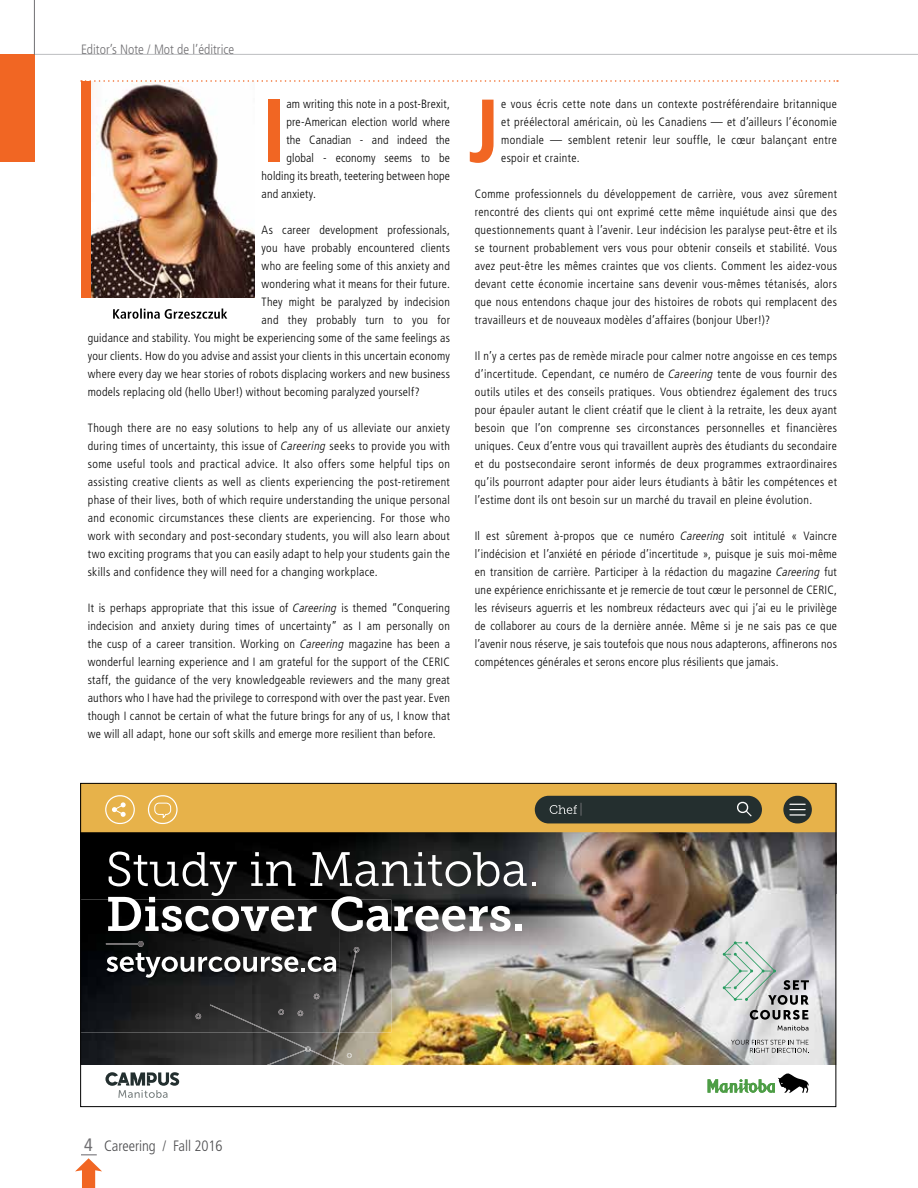
<style>
.page{position:relative;width:918px;height:1188px;background:#fff}
.page>*{position:absolute;margin:0;border:0;box-sizing:border-box;transform-origin:0 0}
.t1{font:700 condensed 89.4px "Frutiger LT Std";color:#f16623}
.t2{font:300 condensed 15px "Frutiger LT Std";letter-spacing:-.005em;color:#4d4d4f}
.t3{font:300 condensed 13.5px "Frutiger LT Std";color:#717073}
.t4{font:300 condensed 12px/18px "Frutiger LT Std";letter-spacing:.02em;color:#000;text-align:justify}
.s1{font-family:"Frutiger LT Pro";font-style:italic}
.s2{font-weight:400;font-size:18px;color:#717073}
</style>
<div class="page">
<img style="left:81px;top:82px;width:174px;height:216px">
<div style="left:81px;top:81px;width:10px;height:216px;background:#f16623"></div>
<svg style="left:81px;top:80px;width:757px;height:2px"></svg>
<img style="left:82px;top:832px;width:752px;height:233px">
<div style="left:80px;top:783px;width:756px;height:49px;background:#e7b24a"></div>
<img style="left:270px;top:1032px;width:88px;height:33px">
<img style="left:324px;top:1060px;width:10px;height:5px">
<img style="left:243px;top:1050px;width:63px;height:15px">
<svg style="left:305px;top:1046px;width:6px;height:6px"></svg>
<svg style="left:347px;top:1053px;width:5px;height:5px"></svg>
<img style="left:82px;top:900px;width:309px;height:132px">
<img style="left:339px;top:952px;width:17px;height:80px">
<img style="left:210px;top:1005px;width:62px;height:27px">
<svg style="left:354px;top:947px;width:5px;height:5px"></svg>
<svg style="left:314px;top:994px;width:5px;height:5px"></svg>
<svg style="left:298px;top:1011px;width:5px;height:5px"></svg>
<svg style="left:278px;top:1009px;width:6px;height:6px"></svg>
<svg style="left:196px;top:1014px;width:5px;height:5px"></svg>
<svg style="left:107px;top:953px;width:229px;height:25px"></svg>
<img style="left:106px;top:941px;width:38px;height:6px">
<div style="left:105px;top:795px;width:30px;height:29px;border:1px solid #fff;border-radius:14px"></div>
<svg style="left:112px;top:802px;width:14px;height:15px"></svg>
<div style="left:148px;top:795px;width:30px;height:29px;border:1px solid #fff;border-radius:14px"></div>
<svg style="left:154px;top:802px;width:18px;height:17px"></svg>
<svg style="left:708px;top:1073px;width:101px;height:20px"></svg>
<svg style="left:108px;top:852px;width:428px;height:80px"></svg>
<svg style="left:731px;top:1040px;width:78px;height:13px"></svg>
<svg style="left:723px;top:941px;width:86px;height:79px;background:#bfc4c3"></svg>
<svg style="left:778px;top:1026px;width:30px;height:5px"></svg>
<svg style="left:105px;top:1072px;width:74px;height:26px"></svg>
<div style="left:535px;top:796px;width:227px;height:27px;background:#242f2f;border-radius:14px"></div>
<div style="left:783px;top:796px;width:29px;height:27px;background:#242f2f;border-radius:14px"></div>
<svg style="left:790px;top:804px;width:15px;height:12px"></svg>
<svg style="left:737px;top:801px;width:15px;height:16px"></svg>
<svg style="left:550px;top:803px;width:32px;height:13px"></svg>
<hr style="left:34px;top:54px;width:884px;height:1px;background:#bcbec0">
<div style="left:0;top:54px;width:34px;height:108px;background:#f16623"></div>
<hr style="left:34px;top:0;width:1px;height:55px;background:#717073">
<svg style="left:75px;top:1154px;width:27px;height:34px"></svg>
<svg style="left:113px;top:309px;width:114px;height:10px"></svg>
<p class="t3" style="left:81px;top:42px;width:155px">Editor’s Note / Mot de l’éditrice</p>
<h1 class="t1" style="left:262px;top:78px;width:26px">I</h1>
<p class="t4" style="left:286px;top:95px;width:165px">am writing this note in a post-Brexit,</p>
<p class="t4" style="left:286px;top:113px;width:165px">pre-American election world where</p>
<p class="t4" style="left:286px;top:131px;width:165px">the Canadian - and indeed the</p>
<p class="t4" style="left:286px;top:149px;width:165px">global - economy seems to be</p>
<p class="t4" style="left:262px;top:167px;width:190px">holding its breath, teetering between hope</p>
<p class="t4" style="left:262px;top:185px;width:56px">and anxiety.</p>
<p class="t4" style="left:262px;top:221px;width:190px">As career development professionals,</p>
<p class="t4" style="left:262px;top:239px;width:190px">you have probably encountered clients</p>
<p class="t4" style="left:262px;top:257px;width:190px">who are feeling some of this anxiety and</p>
<p class="t4" style="left:262px;top:275px;width:190px">wondering what it means for their future.</p>
<p class="t4" style="left:262px;top:293px;width:190px">They might be paralyzed by indecision</p>
<p class="t4" style="left:262px;top:311px;width:190px">and they probably turn to you for</p>
<p class="t4" style="left:88px;top:329px;width:364px">guidance and stability. You might be experiencing some of the same feelings as</p>
<p class="t4" style="left:88px;top:347px;width:364px">your clients. How do you advise and assist your clients in this uncertain economy</p>
<p class="t4" style="left:88px;top:365px;width:364px">where every day we hear stories of robots displacing workers and new business</p>
<p class="t4" style="left:88px;top:383px;width:334px">models replacing old (hello Uber!) without becoming paralyzed yourself?</p>
<p class="t4" style="left:88px;top:419px;width:364px">Though there are no easy solutions to help any of us alleviate our anxiety during times of uncertainty, this issue of <span class="s1">Careering</span> seeks to provide you with some useful tools and practical advice. It also offers some helpful tips on assisting creative clients as well as clients experiencing the post-retirement phase of their lives, both of which require understanding the unique personal and economic circumstances these clients are experiencing. For those who work with secondary and post-secondary students, you will also learn about two exciting programs that you can easily adapt to help your students gain the skills and confidence they will need for a changing workplace.</p>
<p class="t4" style="left:88px;top:599px;width:364px">It is perhaps appropriate that this issue of <span class="s1">Careering</span> is themed “Conquering indecision and anxiety during times of uncertainty” as I am personally on the cusp of a career transition. Working on <span class="s1">Careering</span> magazine has been a wonderful learning experience and I am grateful for the support of the CERIC staff, the guidance of the very knowledgeable reviewers and the many great authors who I have had the privilege to correspond with over the past year. Even though I cannot be certain of what the future brings for any of us, I know that we will all adapt, hone our soft skills and emerge more resilient than before.</p>
<h1 class="t1" style="left:468px;top:78px;width:33px">J</h1>
<p class="t4" style="left:501px;top:95px;width:337px">e vous écris cette note dans un contexte postréférendaire britannique et préélectoral américain, où les Canadiens — et d’ailleurs l’économie mondiale — semblent retenir leur souffle, le cœur balançant entre espoir et crainte.</p>
<p class="t4" style="left:475px;top:185px;width:364px">Comme professionnels du développement de carrière, vous avez sûrement rencontré des clients qui ont exprimé cette même inquiétude ainsi que des questionnements quant à l’avenir. Leur indécision les paralyse peut-être et ils se tournent probablement vers vous pour obtenir conseils et stabilité. Vous avez peut-être les mêmes craintes que vos clients. Comment les aidez-vous devant cette économie incertaine sans devenir vous-mêmes tétanisés, alors que nous entendons chaque jour des histoires de robots qui remplacent des travailleurs et de nouveaux modèles d’affaires (bonjour Uber!)?</p>
<p class="t4" style="left:475px;top:347px;width:364px">Il n’y a certes pas de remède miracle pour calmer notre angoisse en ces temps d’incertitude. Cependant, ce numéro de <span class="s1">Careering</span> tente de vous fournir des outils utiles et des conseils pratiques. Vous obtiendrez également des trucs pour épauler autant le client créatif que le client à la retraite, les deux ayant besoin que l’on comprenne ses circonstances personnelles et financières uniques. Ceux d’entre vous qui travaillent auprès des étudiants du secondaire et du postsecondaire seront informés de deux programmes extraordinaires qu’ils pourront adapter pour aider leurs étudiants à bâtir les compétences et l’estime dont ils ont besoin sur un marché du travail en pleine évolution.</p>
<p class="t4" style="left:475px;top:527px;width:364px">Il est sûrement à-propos que ce numéro <span class="s1">Careering</span> soit intitulé « Vaincre l’indécision et l’anxiété en période d’incertitude », puisque je suis moi-même en transition de carrière. Participer à la rédaction du magazine <span class="s1">Careering</span> fut une expérience enrichissante et je remercie de tout cœur le personnel de CERIC, les réviseurs aguerris et les nombreux rédacteurs avec qui j’ai eu le privilège de collaborer au cours de la dernière année. Même si je ne sais pas ce que l’avenir nous réserve, je sais toutefois que nous nous adapterons, affinerons nos compétences générales et serons encore plus résilients que jamais.</p>
<p class="t2" style="left:84px;top:1138px;width:140px"><span class="s2">4</span> Careering / Fall 2016</p>
</div>
